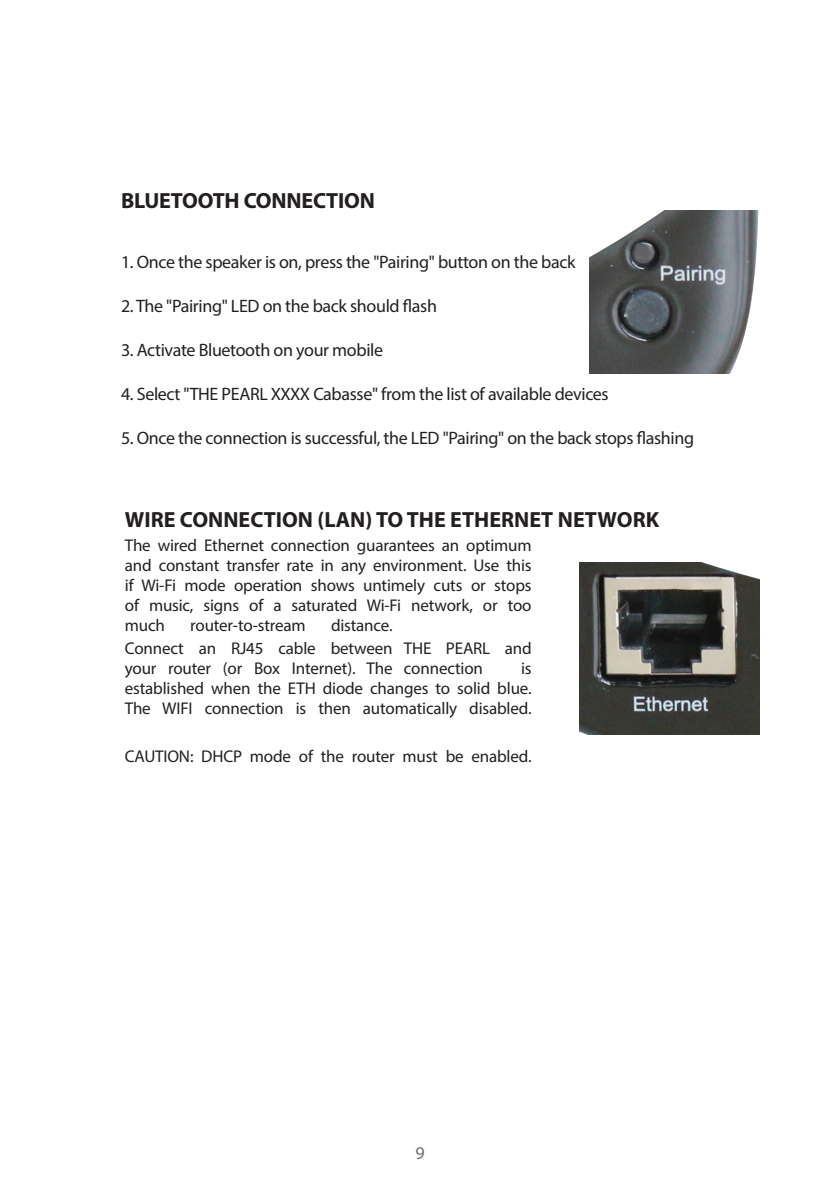
<style>
.page{position:relative;width:840px;height:1191px;background:#fff}
.page>*{position:absolute;margin:0;border:0;box-sizing:border-box;transform-origin:0 0}
.t1{font:700 22px "Myriad Pro";color:#231f20}
.t2{font:18px "Myriad Pro";letter-spacing:-.02em;color:#231f20}
.t3{font:18px "Myriad Pro";color:#6c6d70}
.t4{font:17px/20px "Myriad Pro";letter-spacing:-.01em;color:#231f20;text-align:justify}
</style>
<div class="page">
<img style="left:589px;top:211px;width:170px;height:162px">
<img style="left:579px;top:562px;width:180px;height:172px">
<p class="t1" style="left:121px;top:186px;width:255px">BLUETOOTH CONNECTION</p>
<p class="t2" style="left:121px;top:250px;width:456px">1. Once the speaker is on, press the "Pairing" button on the back</p>
<p class="t2" style="left:121px;top:294px;width:317px">2. The "Pairing" LED on the back should flash</p>
<p class="t2" style="left:121px;top:338px;width:263px">3. Activate Bluetooth on your mobile</p>
<p class="t2" style="left:121px;top:382px;width:489px">4. Select "THE PEARL XXXX Cabasse" from the list of available devices</p>
<p class="t2" style="left:121px;top:426px;width:574px">5. Once the connection is successful, the LED "Pairing" on the back stops flashing</p>
<p class="t1" style="left:125px;top:505px;width:535px">WIRE CONNECTION (LAN) TO THE ETHERNET NETWORK</p>
<p class="t4" style="left:125px;top:534px;width:408px">The wired Ethernet connection guarantees an optimum and constant transfer rate in any environment. Use this if Wi-Fi mode operation shows untimely cuts or stops of music, signs of a saturated Wi-Fi network, or too much</p>
<p class="t4" style="left:125px;top:613px;width:408px;line-height:23.8px;text-indent:206px">distance.<br>Connect an RJ45 cable between THE PEARL and</p>
<p class="t4" style="left:125px;top:658px;width:359px">your router (or Box Internet). The connection</p>
<p class="t4" style="left:190px;top:614px;width:117px">router-to-stream</p>
<p class="t4" style="left:125px;top:658px;width:408px;text-indent:396px">is established when the ETH diode changes to solid blue.<br>The WIFI connection is then automatically disabled.</p>
<p class="t4" style="left:125px;top:746px;width:408px">CAUTION: DHCP mode of the router must be enabled.</p>
<p class="t3" style="left:415px;top:1142px;width:11px">9</p>
</div>
